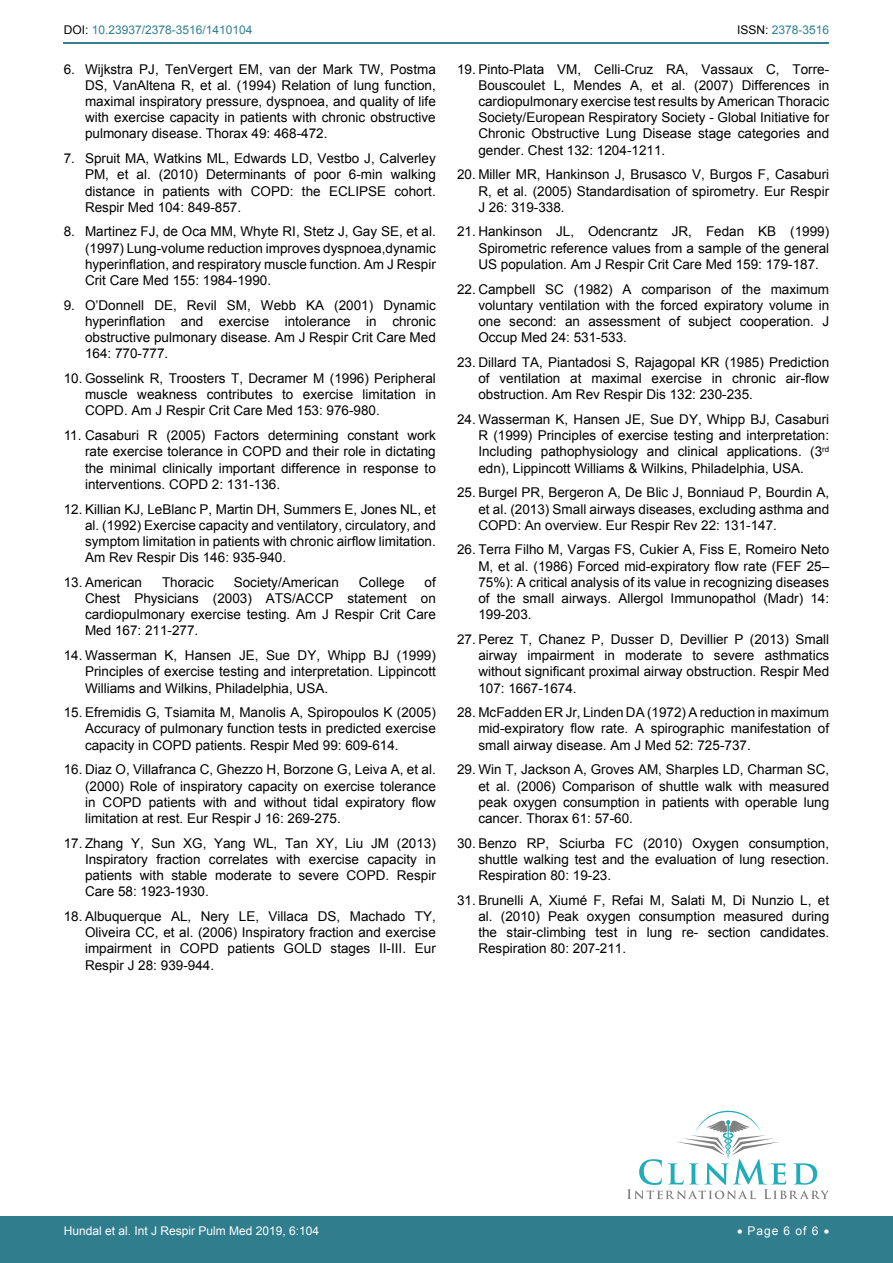
<style>
.page{position:relative;width:893px;height:1263px;background:#fff}
.page>*{position:absolute;margin:0;border:0;box-sizing:border-box;transform-origin:0 0}
.t1{font:13.5px/16.2px "Arial";color:#000;text-align:justify}
.t2{font:12px "Arial";color:#fff}
.t3{font:12px "Arial";color:#30808d}
.s1{color:#000}
</style>
<div class="page">
<hr style="left:64px;top:42px;width:765px;height:1px;background:#30808d">
<div style="left:0;top:1217px;width:893px;height:46px;background:#307d8d"></div>
<svg style="left:627px;top:1111px;width:202px;height:88px"></svg>
<p class="t3" style="left:64px;top:22px;width:190px"><span class="s1">DOI:</span> 10.23937/2378-3516/1410104</p>
<p class="t3" style="left:737px;top:22px;width:94px"><span class="s1">ISSN:</span> 2378-3516</p>
<p class="t1" style="left:85px;top:61px;width:352px;text-indent:-21px">6. Wijkstra PJ, TenVergert EM, van der Mark TW, Postma DS, VanAltena R, et al. (1994) Relation of lung function, maximal inspiratory pressure, dyspnoea, and quality of life with exercise capacity in patients with chronic obstructive pulmonary disease. Thorax 49: 468-472.</p>
<p class="t1" style="left:85px;top:150px;width:352px;text-indent:-21px">7. Spruit MA, Watkins ML, Edwards LD, Vestbo J, Calverley PM, et al. (2010) Determinants of poor 6-min walking distance in patients with COPD: the ECLIPSE cohort.<br>Respir Med 104: 849-857.</p>
<p class="t1" style="left:85px;top:224px;width:352px;text-indent:-21px">8. Martinez FJ, de Oca MM, Whyte RI, Stetz J, Gay SE, et al. (1997) Lung-volume reduction improves dyspnoea,dynamic hyperinflation, and respiratory muscle function. Am J Respir Crit Care Med 155: 1984-1990.</p>
<p class="t1" style="left:85px;top:297px;width:352px;text-indent:-21px">9. O’Donnell DE, Revil SM, Webb KA (2001) Dynamic hyperinflation and exercise intolerance in chronic obstructive pulmonary disease. Am J Respir Crit Care Med 164: 770-777.</p>
<p class="t1" style="left:85px;top:370px;width:352px;text-indent:-21px">10. Gosselink R, Troosters T, Decramer M (1996) Peripheral muscle weakness contributes to exercise limitation in COPD. Am J Respir Crit Care Med 153: 976-980.</p>
<p class="t1" style="left:85px;top:427px;width:352px;text-indent:-21px">11. Casaburi R (2005) Factors determining constant work rate exercise tolerance in COPD and their role in dictating the minimal clinically important difference in response to interventions. COPD 2: 131-136.</p>
<p class="t1" style="left:85px;top:501px;width:352px;text-indent:-21px">12. Killian KJ, LeBlanc P, Martin DH, Summers E, Jones NL, et al. (1992) Exercise capacity and ventilatory, circulatory, and symptom limitation in patients with chronic airflow limitation.<br>Am Rev Respir Dis 146: 935-940.</p>
<p class="t1" style="left:64px;top:574px;width:80px">13. American</p>
<p class="t1" style="left:162px;top:574px;width:53px">Thoracic</p>
<p class="t1" style="left:234px;top:574px;width:107px">Society/American</p>
<p class="t1" style="left:359px;top:574px;width:47px">College</p>
<p class="t1" style="left:85px;top:574px;width:352px;text-indent:340px">of Chest Physicians (2003) ATS/ACCP statement on cardiopulmonary exercise testing. Am J Respir Crit Care Med 167: 211-277.</p>
<p class="t1" style="left:85px;top:647px;width:352px;text-indent:-21px">14. Wasserman K, Hansen JE, Sue DY, Whipp BJ (1999)<br>Principles of exercise testing and interpretation. Lippincott Williams and Wilkins, Philadelphia, USA.</p>
<p class="t1" style="left:85px;top:704px;width:352px;text-indent:-21px">15. Efremidis G, Tsiamita M, Manolis A, Spiropoulos K (2005)<br>Accuracy of pulmonary function tests in predicted exercise capacity in COPD patients. Respir Med 99: 609-614.</p>
<p class="t1" style="left:85px;top:762px;width:352px;text-indent:-21px">16. Diaz O, Villafranca C, Ghezzo H, Borzone G, Leiva A, et al. (2000) Role of inspiratory capacity on exercise tolerance in COPD patients with and without tidal expiratory flow limitation at rest. Eur Respir J 16: 269-275.</p>
<p class="t1" style="left:85px;top:835px;width:352px;text-indent:-21px">17. Zhang Y, Sun XG, Yang WL, Tan XY, Liu JM (2013)<br>Inspiratory fraction correlates with exercise capacity in patients with stable moderate to severe COPD. Respir Care 58: 1923-1930.</p>
<p class="t1" style="left:85px;top:908px;width:352px;text-indent:-21px">18. Albuquerque AL, Nery LE, Villaca DS, Machado TY, Oliveira CC, et al. (2006) Inspiratory fraction and exercise impairment in COPD patients GOLD stages II-III. Eur Respir J 28: 939-944.</p>
<p class="t1" style="left:478px;top:61px;width:352px;text-indent:-21px">19. Pinto-Plata VM, Celli-Cruz RA, Vassaux C, Torre-Bouscoulet L, Mendes A, et al. (2007) Differences in cardiopulmonary exercise test results by American Thoracic Society/European Respiratory Society - Global Initiative for Chronic Obstructive Lung Disease stage categories and gender. Chest 132: 1204-1211.</p>
<p class="t1" style="left:478px;top:167px;width:352px;text-indent:-21px">20. Miller MR, Hankinson J, Brusasco V, Burgos F, Casaburi R, et al. (2005) Standardisation of spirometry. Eur Respir J 26: 319-338.</p>
<p class="t1" style="left:478px;top:224px;width:352px;text-indent:-21px">21. Hankinson JL, Odencrantz JR, Fedan KB (1999)<br>Spirometric reference values from a sample of the general US population. Am J Respir Crit Care Med 159: 179-187.</p>
<p class="t1" style="left:478px;top:281px;width:352px;text-indent:-21px">22. Campbell SC (1982) A comparison of the maximum voluntary ventilation with the forced expiratory volume in one second: an assessment of subject cooperation. J Occup Med 24: 531-533.</p>
<p class="t1" style="left:478px;top:354px;width:352px;text-indent:-21px">23. Dillard TA, Piantadosi S, Rajagopal KR (1985) Prediction of ventilation at maximal exercise in chronic air-flow obstruction. Am Rev Respir Dis 132: 230-235.</p>
<p class="t1" style="left:478px;top:411px;width:352px;text-indent:-21px">24. Wasserman K, Hansen JE, Sue DY, Whipp BJ, Casaburi R (1999) Principles of exercise testing and interpretation:<br>Including pathophysiology and clinical applications. (3<sup>rd </sup>edn), Lippincott Williams &amp; Wilkins, Philadelphia, USA.</p>
<p class="t1" style="left:478px;top:485px;width:352px;text-indent:-21px">25. Burgel PR, Bergeron A, De Blic J, Bonniaud P, Bourdin A, et al. (2013) Small airways diseases, excluding asthma and COPD: An overview. Eur Respir Rev 22: 131-147.</p>
<p class="t1" style="left:478px;top:542px;width:352px;text-indent:-21px">26. Terra Filho M, Vargas FS, Cukier A, Fiss E, Romeiro Neto M, et al. (1986) Forced mid-expiratory flow rate (FEF 25– 75%): A critical analysis of its value in recognizing diseases of the small airways. Allergol Immunopathol (Madr) 14:<br>199-203.</p>
<p class="t1" style="left:478px;top:631px;width:352px;text-indent:-21px">27. Perez T, Chanez P, Dusser D, Devillier P (2013) Small airway impairment in moderate to severe asthmatics without significant proximal airway obstruction. Respir Med 107: 1667-1674.</p>
<p class="t1" style="left:478px;top:704px;width:352px;text-indent:-21px">28. McFadden ER Jr, Linden DA (1972) A reduction in maximum mid-expiratory flow rate. A spirographic manifestation of small airway disease. Am J Med 52: 725-737.</p>
<p class="t1" style="left:478px;top:762px;width:352px;text-indent:-21px">29. Win T, Jackson A, Groves AM, Sharples LD, Charman SC, et al. (2006) Comparison of shuttle walk with measured peak oxygen consumption in patients with operable lung cancer. Thorax 61: 57-60.</p>
<p class="t1" style="left:478px;top:835px;width:352px;text-indent:-21px">30. Benzo RP, Sciurba FC (2010) Oxygen consumption, shuttle walking test and the evaluation of lung resection.<br>Respiration 80: 19-23.</p>
<p class="t1" style="left:478px;top:892px;width:352px;text-indent:-21px">31. Brunelli A, Xiumé F, Refai M, Salati M, Di Nunzio L, et al. (2010) Peak oxygen consumption measured during the stair-climbing test in lung re- section candidates.<br>Respiration 80: 207-211.</p>
<p class="t2" style="left:64px;top:1223px;width:257px">Hundal et al. Int J Respir Pulm Med 2019, 6:104</p>
<p class="t2" style="left:737px;top:1223px;width:94px">• Page 6 of 6 •</p>
</div>
